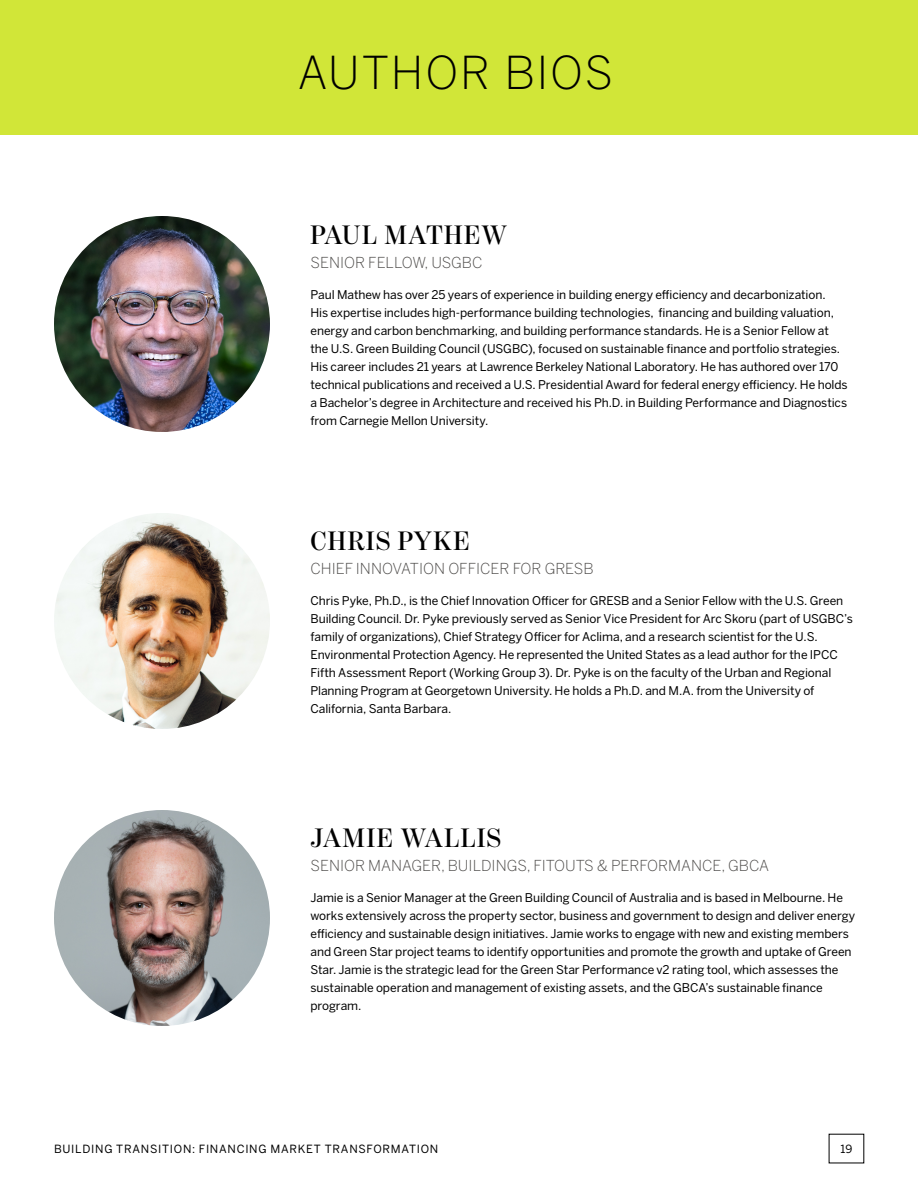
<style>
.page{position:relative;width:918px;height:1188px;background:#fff}
.page>*{position:absolute;margin:0;border:0;box-sizing:border-box;transform-origin:0 0}
.t1{font:300 45px "Benton Sans";letter-spacing:.04em;color:#000}
.t2{font:600 27px "Benton Mod Disp";letter-spacing:.045em;color:#000}
.t3{font:300 15px "Benton Sans";color:#4a4846}
.t4{font:12px/18px "Benton Sans";letter-spacing:-.005em;color:#000}
.t5{font:11.25px "Benton Sans";letter-spacing:.065em;color:#000}
</style>
<div class="page">
<img style="left:54px;top:216px;width:216px;height:216px;border-radius:108px">
<img style="left:54px;top:513px;width:216px;height:216px;border-radius:108px">
<img style="left:54px;top:810px;width:216px;height:216px;border-radius:108px">
<div style="left:0;top:0;width:918px;height:135px;background:#d1e638"></div>
<h1 class="t1" style="left:298px;top:47px;width:317px">AUTHOR BIOS</h1>
<h2 class="t2" style="left:310px;top:220px;width:198px">PAUL MATHEW</h2>
<p class="t3" style="left:310px;top:253px;width:173px">SENIOR FELLOW, USGBC</p>
<p class="t4" style="left:310px;top:286px;width:539px">Paul Mathew has over 25 years of experience in building energy efficiency and decarbonization.<br>His expertise includes high-performance building technologies, financing and building valuation, energy and carbon benchmarking, and building performance standards. He is a Senior Fellow at the U.S. Green Building Council (USGBC), focused on sustainable finance and portfolio strategies.<br>His career includes 21 years at Lawrence Berkeley National Laboratory. He has authored over 170 technical publications and received a U.S. Presidential Award for federal energy efficiency. He holds a Bachelor’s degree in Architecture and received his Ph.D. in Building Performance and Diagnostics from Carnegie Mellon University.</p>
<h2 class="t2" style="left:310px;top:526px;width:161px">CHRIS PYKE</h2>
<p class="t3" style="left:310px;top:559px;width:285px">CHIEF INNOVATION OFFICER FOR GRESB</p>
<p class="t4" style="left:310px;top:592px;width:544px">Chris Pyke, Ph.D., is the Chief Innovation Officer for GRESB and a Senior Fellow with the U.S. Green Building Council. Dr. Pyke previously served as Senior Vice President for Arc Skoru (part of USGBC’s family of organizations), Chief Strategy Officer for Aclima, and a research scientist for the U.S.<br>Environmental Protection Agency. He represented the United States as a lead author for the IPCC Fifth Assessment Report (Working Group 3). Dr. Pyke is on the faculty of the Urban and Regional Planning Program at Georgetown University. He holds a Ph.D. and M.A. from the University of California, Santa Barbara.</p>
<h2 class="t2" style="left:310px;top:823px;width:192px">JAMIE WALLIS</h2>
<p class="t3" style="left:310px;top:856px;width:460px">SENIOR MANAGER, BUILDINGS, FITOUTS &amp; PERFORMANCE, GBCA</p>
<p class="t4" style="left:310px;top:889px;width:546px">Jamie is a Senior Manager at the Green Building Council of Australia and is based in Melbourne. He works extensively across the property sector, business and government to design and deliver energy efficiency and sustainable design initiatives. Jamie works to engage with new and existing members and Green Star project teams to identify opportunities and promote the growth and uptake of Green Star. Jamie is the strategic lead for the Green Star Performance v2 rating tool, which assesses the sustainable operation and management of existing assets, and the GBCA’s sustainable finance program.</p>
<p class="t5" style="left:54px;top:1142px;width:386px">BUILDING TRANSITION: FINANCING MARKET TRANSFORMATION</p>
<p class="t5" style="left:841px;top:1142px;width:13px">19</p>
</div>
